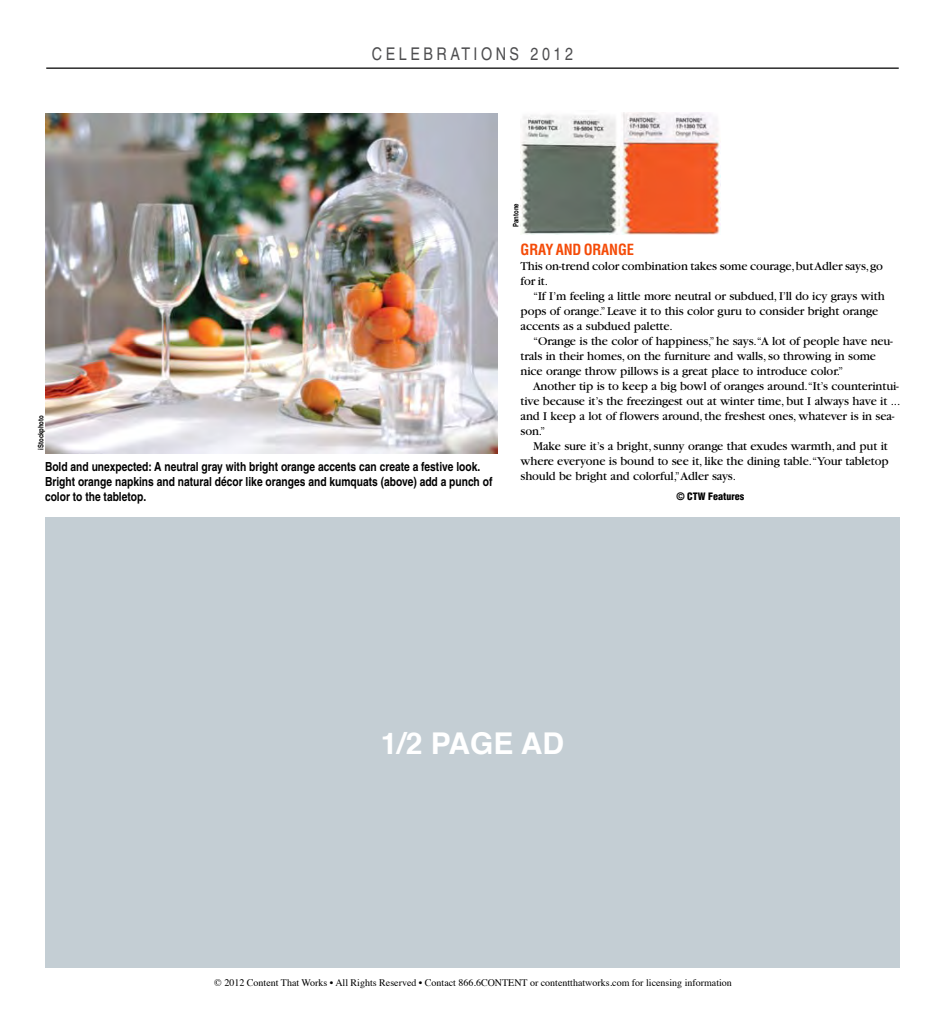
<style>
.page{position:relative;width:945px;height:1013px;background:#fff}
.page>*{position:absolute;margin:0;border:0;box-sizing:border-box;transform-origin:0 0}
.t1{font:700 30px "Helvetica";color:#fff}
.t2{font:condensed 17.5px "Helvetica";letter-spacing:.2em;color:#4d4d4f}
.t3{font:700 condensed 15px "Helvetica";letter-spacing:-.005em;color:#f44b08}
.t4{font:12.5px/15px "Garamond";letter-spacing:-.01em;color:#000}
.t5{font:700 condensed 12.5px/15px "Helvetica";color:#000}
.t6{font:10px "Times";color:#000}
.t7{font:900 condensed 10px "Helvetica";color:#000}
.t8{font:700 condensed 7.5px "Helvetica";letter-spacing:-.005em;color:#000}
</style>
<div class="page">
<img style="left:621px;top:112px;width:100px;height:123px">
<img style="left:521px;top:114px;width:98px;height:121px">
<hr style="left:46px;top:68px;width:853px;height:1px;background:#000">
<img style="left:45px;top:114px;width:453px;height:339px">
<div style="left:45px;top:518px;width:855px;height:450px;background:#c4ced4"></div>
<h2 class="t2" style="left:372px;top:44px;width:203px">CELEBRATIONS 2012</h2>
<p class="t8" style="left:36px;top:449px;width:35px;rotate:-90deg">iStockphoto</p>
<p class="t5" style="left:45px;top:458px;width:449px">Bold and unexpected: A neutral gray with bright orange accents can create a festive look.<br>Bright orange napkins and natural décor like oranges and kumquats (above) add a punch of color to the tabletop.</p>
<p class="t8" style="left:511px;top:226px;width:25px;rotate:-90deg">Pantone</p>
<p class="t3" style="left:521px;top:240px;width:115px">GRAY AND ORANGE</p>
<p class="t4" style="left:521px;top:259px;width:364px">This on-trend color combination takes some courage, but Adler says, go for it.</p>
<p class="t4" style="left:521px;top:289px;width:366px;text-indent:12px">“If I’m feeling a little more neutral or subdued, I’ll do icy grays with pops of orange.” Leave it to this color guru to consider bright orange accents as a subdued palette.</p>
<p class="t4" style="left:521px;top:334px;width:374px;text-indent:12px">“Orange is the color of happiness,” he says.“A lot of people have neu&shy;trals in their homes, on the furniture and walls, so throwing in some nice orange throw pillows is a great place to introduce color.”</p>
<p class="t4" style="left:521px;top:379px;width:381px;text-indent:12px">Another tip is to keep a big bowl of oranges around.“It’s counterintui&shy;tive because it’s the freezingest out at winter time, but I always have it ... and I keep a lot of flowers around, the freshest ones, whatever is in sea&shy;son.”</p>
<p class="t4" style="left:521px;top:439px;width:370px;text-align:justify;text-indent:12px">Make sure it’s a bright, sunny orange that exudes warmth, and put it where everyone is bound to see it, like the dining table.“Your tabletop should be bright and colorful,”Adler says.</p>
<p class="t7" style="left:676px;top:490px;width:69px">© CTW Features</p>
<h1 class="t1" style="left:381px;top:731px;width:185px">1/2 PAGE AD</h1>
<p class="t6" style="left:214px;top:978px;width:519px">© 2012 Content That Works • All Rights Reserved • Contact 866.6CONTENT or contentthatworks.com for licensing information</p>
</div>
